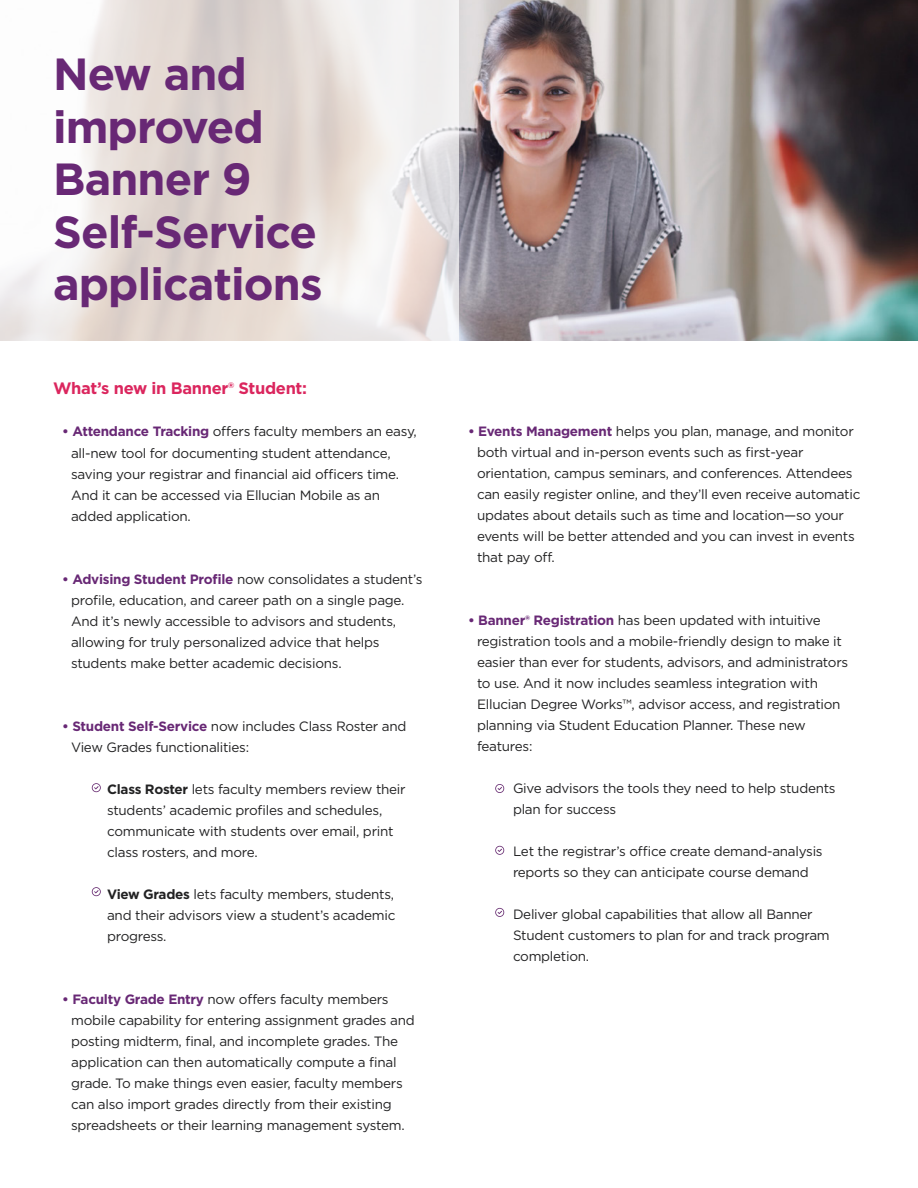
<style>
.page{position:relative;width:918px;height:1188px;background:#fff}
.page>*{position:absolute;margin:0;border:0;box-sizing:border-box;transform-origin:0 0}
.t1{font:700 45px/52.5px "Gotham";letter-spacing:-.02em;color:#682875}
.t2{font:700 16.5px "Gotham";letter-spacing:-.02em;color:#db265e}
.t3{font:13.5px/21px "Gotham";letter-spacing:-.02em;color:#222223}
.s1{font-weight:700;color:#682875}
.s2{font-weight:700}
</style>
<div class="page">
<img style="left:459px;top:0;width:459px;height:340px">
<svg style="left:0;top:0;width:459px;height:897px"></svg>
<hr style="left:917px;top:890px;width:1px;height:298px;background:#e9e9ea">
<svg style="left:92px;top:887px;width:9px;height:9px"></svg>
<svg style="left:495px;top:846px;width:9px;height:9px"></svg>
<svg style="left:495px;top:908px;width:9px;height:9px"></svg>
<svg style="left:92px;top:783px;width:9px;height:9px"></svg>
<svg style="left:495px;top:784px;width:9px;height:9px"></svg>
<h1 class="t1" style="left:53px;top:48px;width:271px">New and improved<br>Banner 9<br>Self-Service applications</h1>
<p class="t2" style="left:53px;top:378px;width:255px">What’s new in Banner® Student:</p>
<p class="t3" style="left:71px;top:421px;width:347px;text-indent:-9px"><span class="s1">• Attendance Tracking</span> offers faculty members an easy, all-new tool for documenting student attendance, saving your registrar and financial aid officers time.<br>And it can be accessed via Ellucian Mobile as an added application.</p>
<p class="t3" style="left:71px;top:568px;width:353px;text-indent:-9px"><span class="s1">• Advising Student Profile</span> now consolidates a student’s profile, education, and career path on a single page.<br>And it’s newly accessible to advisors and students, allowing for truly personalized advice that helps students make better academic decisions.</p>
<p class="t3" style="left:71px;top:715px;width:337px;text-indent:-9px"><span class="s1">• Student Self-Service</span> now includes Class Roster and<br>View Grades functionalities:</p>
<p class="t3" style="left:107px;top:778px;width:300px"><span class="s2">Class Roster</span> lets faculty members review their students’ academic profiles and schedules, communicate with students over email, print class rosters, and more.</p>
<p class="t3" style="left:107px;top:883px;width:290px;text-align:justify"><span class="s2">View Grades</span> lets faculty members, students, and their advisors view a student’s academic progress.</p>
<p class="t3" style="left:71px;top:988px;width:345px;text-indent:-9px"><span class="s1">• Faculty Grade Entry</span> now offers faculty members mobile capability for entering assignment grades and posting midterm, final, and incomplete grades. The application can then automatically compute a final grade. To make things even easier, faculty members can also import grades directly from their existing spreadsheets or their learning management system.</p>
<p class="t3" style="left:477px;top:420px;width:385px;text-indent:-9px"><span class="s1">• Events Management</span> helps you plan, manage, and monitor both virtual and in-person events such as first-year orientation, campus seminars, and conferences. Attendees can easily register online, and they’ll even receive automatic updates about details such as time and location—so your events will be better attended and you can invest in events that pay off.</p>
<p class="t3" style="left:477px;top:609px;width:373px;text-indent:-9px"><span class="s1">• Banner® Registration</span> has been updated with intuitive registration tools and a mobile-friendly design to make it easier than ever for students, advisors, and administrators to use. And it now includes seamless integration with Ellucian Degree Works™, advisor access, and registration planning via Student Education Planner. These new features:</p>
<p class="t3" style="left:513px;top:778px;width:324px">Give advisors the tools they need to help students plan for success</p>
<p class="t3" style="left:513px;top:841px;width:311px">Let the registrar’s office create demand-analysis reports so they can anticipate course demand</p>
<p class="t3" style="left:513px;top:904px;width:318px">Deliver global capabilities that allow all Banner<br>Student customers to plan for and track program completion.</p>
</div>
